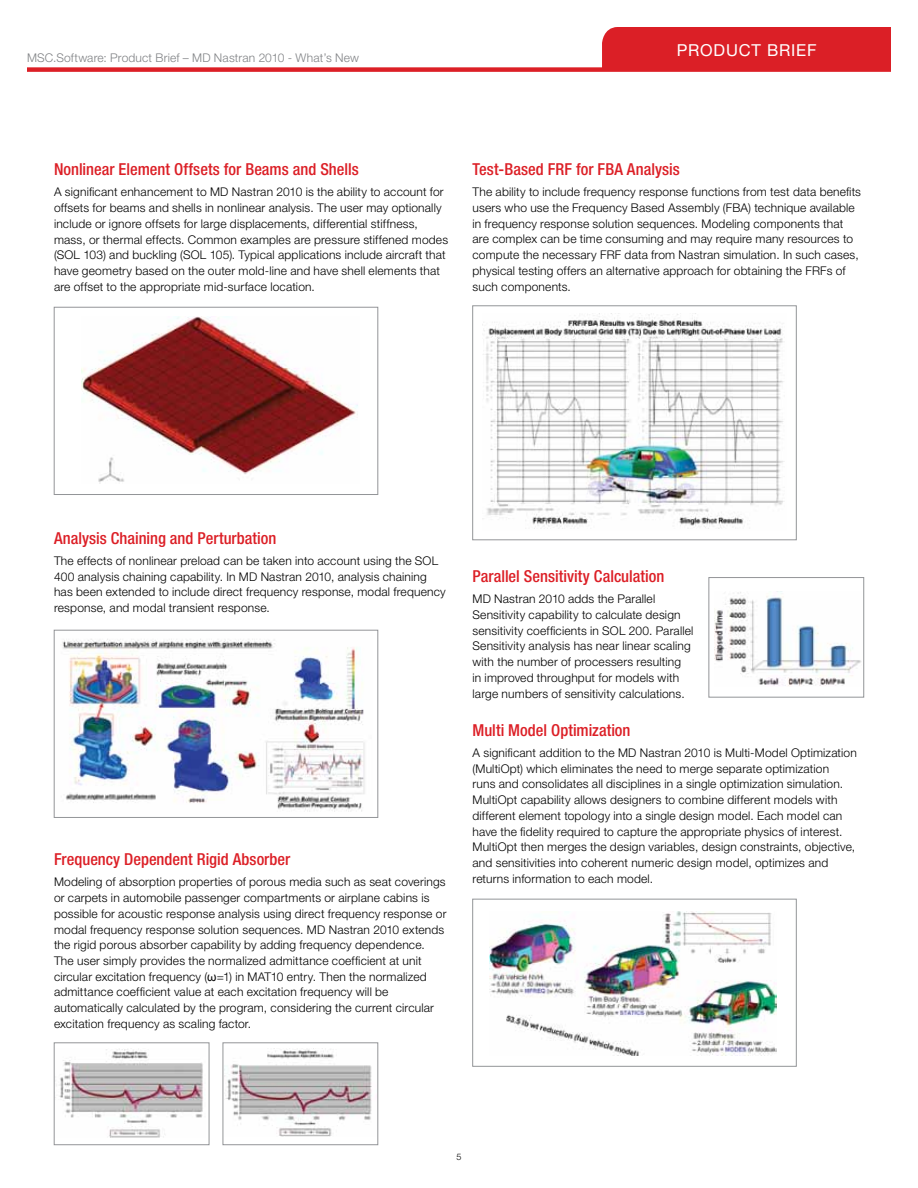
<style>
.page{position:relative;width:918px;height:1188px;background:#fff}
.page>*{position:absolute;margin:0;border:0;box-sizing:border-box;transform-origin:0 0}
.t1{font:500 condensed 16.5px "Helvetica Neue LT Pro";color:#dc1f26}
.t2{font:16.5px "Helvetica Neue LT Pro";letter-spacing:.045em;color:#fff}
.t3{font:300 12px/15.8px "Helvetica Neue LT Pro";letter-spacing:.015em;color:#000}
.t4{font:300 12px "Helvetica Neue LT Pro";letter-spacing:.015em;color:#808285}
.t5{font:300 9px "Helvetica Neue LT Pro";color:#000}
.s1{font-family:"Arial";font-weight:400}
</style>
<div class="page">
<div style="left:27px;top:67px;width:864px;height:5px;background:#dc1f26"></div>
<div style="left:602px;top:27px;width:289px;height:40px;background:#db1f26"></div>
<img style="left:56px;top:1049px;width:147px;height:89px">
<div style="left:54px;top:1043px;width:155px;height:102px;border:1px solid #939598"></div>
<img style="left:225px;top:1049px;width:147px;height:88px">
<div style="left:223px;top:1043px;width:155px;height:102px;border:1px solid #939598"></div>
<img style="left:82px;top:316px;width:276px;height:167px">
<div style="left:54px;top:307px;width:324px;height:188px;border:1px solid #939598"></div>
<img style="left:482px;top:313px;width:302px;height:216px">
<div style="left:472px;top:306px;width:324px;height:234px;border:1px solid #939598"></div>
<img style="left:62px;top:639px;width:303px;height:173px">
<div style="left:54px;top:630px;width:324px;height:188px;border:1px solid #939598"></div>
<img style="left:489px;top:911px;width:287px;height:144px">
<div style="left:472px;top:899px;width:324px;height:167px;border:1px solid #939598"></div>
<img style="left:715px;top:591px;width:146px;height:95px">
<div style="left:709px;top:577px;width:155px;height:120px;border:1px solid #939598"></div>
<p class="t4" style="left:27px;top:50px;width:334px">MSC.Software: Product Brief – MD Nastran 2010 - What’s New</p>
<h1 class="t2" style="left:677px;top:40px;width:141px">PRODUCT BRIEF</h1>
<h1 class="t1" style="left:54px;top:160px;width:306px">Nonlinear Element Offsets for Beams and Shells</h1>
<p class="t3" style="left:54px;top:184px;width:396px">A significant enhancement to MD Nastran 2010 is the ability to account for offsets for beams and shells in nonlinear analysis. The user may optionally include or ignore offsets for large displacements, differential stiffness, mass, or thermal effects. Common examples are pressure stiffened modes (SOL 103) and buckling (SOL 105). Typical applications include aircraft that have geometry based on the outer mold-line and have shell elements that are offset to the appropriate mid-surface location.</p>
<h1 class="t1" style="left:472px;top:159px;width:209px">Test-Based FRF for FBA Analysis</h1>
<p class="t3" style="left:472px;top:184px;width:390px">The ability to include frequency response functions from test data benefits users who use the Frequency Based Assembly (FBA) technique available in frequency response solution sequences. Modeling components that are complex can be time consuming and may require many resources to compute the necessary FRF data from Nastran simulation. In such cases, physical testing offers an alternative approach for obtaining the FRFs of such components.</p>
<h1 class="t1" style="left:54px;top:528px;width:224px">Analysis Chaining and Perturbation</h1>
<p class="t3" style="left:54px;top:553px;width:393px">The effects of nonlinear preload can be taken into account using the SOL 400 analysis chaining capability. In MD Nastran 2010, analysis chaining has been extended to include direct frequency response, modal frequency response, and modal transient response.</p>
<h1 class="t1" style="left:54px;top:849px;width:238px">Frequency Dependent Rigid Absorber</h1>
<p class="t3" style="left:54px;top:874px;width:394px">Modeling of absorption properties of porous media such as seat coverings or carpets in automobile passenger compartments or airplane cabins is possible for acoustic response analysis using direct frequency response or modal frequency response solution sequences. MD Nastran 2010 extends the rigid porous absorber capability by adding frequency dependence.<br>The user simply provides the normalized admittance coefficient at unit circular excitation frequency (<span class="s1">ω</span>=1) in MAT10 entry. Then the normalized admittance coefficient value at each excitation frequency will be automatically calculated by the program, considering the current circular excitation frequency as scaling factor.</p>
<h1 class="t1" style="left:472px;top:566px;width:193px">Parallel Sensitivity Calculation</h1>
<p class="t3" style="left:472px;top:591px;width:223px">MD Nastran 2010 adds the Parallel Sensitivity capability to calculate design sensitivity coefficients in SOL 200. Parallel Sensitivity analysis has near linear scaling with the number of processers resulting<br>in improved throughput for models with large numbers of sensitivity calculations.</p>
<h1 class="t1" style="left:472px;top:720px;width:160px">Multi Model Optimization</h1>
<p class="t3" style="left:472px;top:744px;width:386px">A significant addition to the MD Nastran 2010 is Multi-Model Optimization (MultiOpt) which eliminates the need to merge separate optimization<br>runs and consolidates all disciplines in a single optimization simulation.<br>MultiOpt capability allows designers to combine different models with different element topology into a single design model. Each model can have the fidelity required to capture the appropriate physics of interest.<br>MultiOpt then merges the design variables, design constraints, objective, and sensitivities into coherent numeric design model, optimizes and returns information to each model.</p>
<p class="t5" style="left:456px;top:1152px;width:7px">5</p>
</div>
